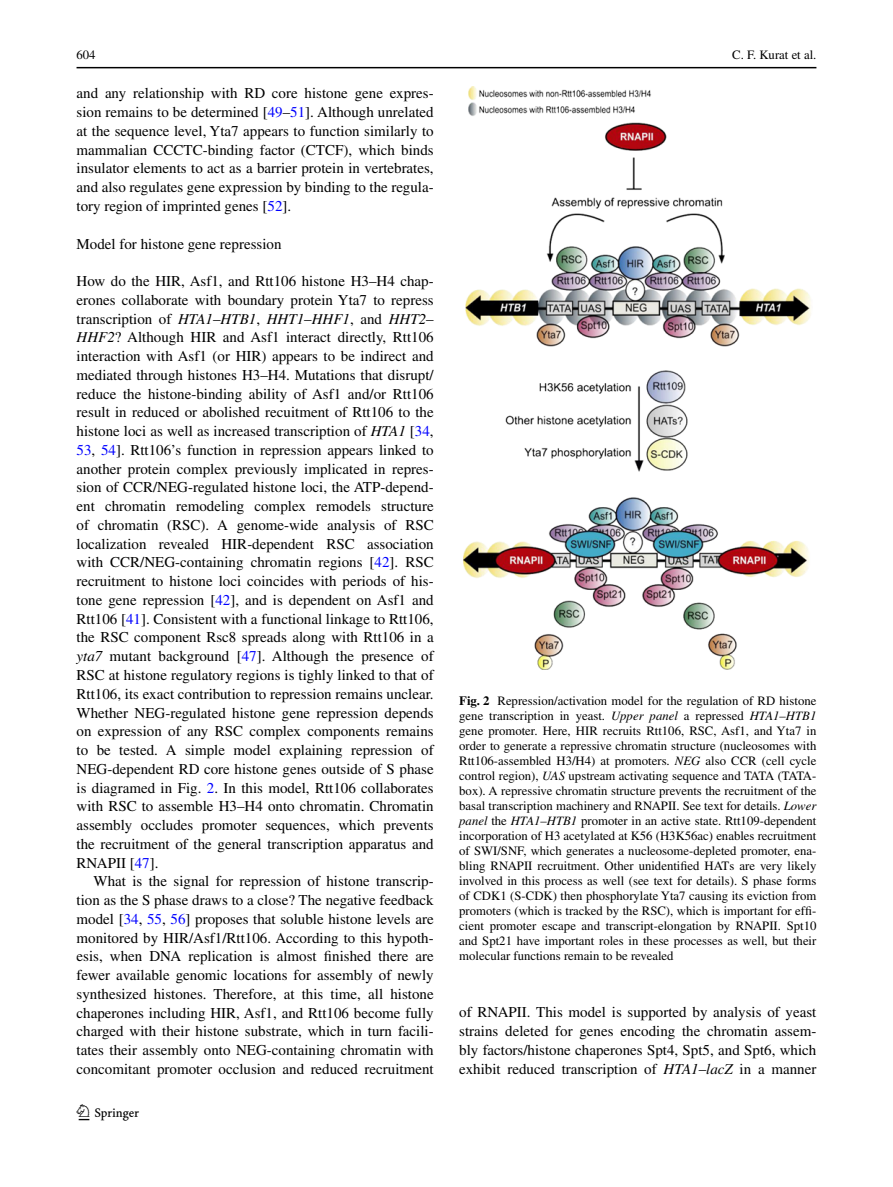
<style>
.page{position:relative;width:893px;height:1187px;background:#fff}
.page>*{position:absolute;margin:0;border:0;box-sizing:border-box;transform-origin:0 0}
.t1{font:22.5px "Springnew";color:#000}
.t2{font:15px/18.8px "Times";color:#000;text-align:justify}
.t3{font:12.75px/15px "Times";color:#000;text-align:justify}
.s1{color:#00f}
.s2{font-style:italic}
.s3{font-weight:700}
</style>
<div class="page">
<hr style="left:77px;top:67px;width:739px;height:1px;background:#000">
<img style="left:463px;top:87px;width:348px;height:582px">
<p class="t3" style="left:77px;top:48px;width:21px">604</p>
<p class="t3" style="left:732px;top:48px;width:86px">C. F. Kurat et al.</p>
<p class="t2" style="left:77px;top:84px;width:359px">and any relationship with RD core histone gene expres&shy;sion remains to be determined [<span class="s1">49</span>–<span class="s1">51</span>]. Although unrelated at the sequence level, Yta7 appears to function similarly to mammalian CCCTC-binding factor (CTCF), which binds insulator elements to act as a barrier protein in vertebrates, and also regulates gene expression by binding to the regula&shy;tory region of imprinted genes [<span class="s1">52</span>].</p>
<p class="t2" style="left:77px;top:234px;width:206px">Model for histone gene repression</p>
<p class="t2" style="left:77px;top:271px;width:359px">How do the HIR, Asf1, and Rtt106 histone H3–H4 chap&shy;erones collaborate with boundary protein Yta7 to repress transcription of <span class="s2">HTA1</span>–<span class="s2">HTB1</span>, <span class="s2">HHT1</span>–<span class="s2">HHF1</span>, and <span class="s2">HHT2</span>– <span class="s2">HHF2</span>? Although HIR and Asf1 interact directly, Rtt106 interaction with Asf1 (or HIR) appears to be indirect and mediated through histones H3–H4. Mutations that disrupt/ reduce the histone-binding ability of Asf1 and/or Rtt106 result in reduced or abolished recuitment of Rtt106 to the histone loci as well as increased transcription of <span class="s2">HTA1</span> [<span class="s1">34</span>, <span class="s1">53</span>, <span class="s1">54</span>]. Rtt106’s function in repression appears linked to another protein complex previously implicated in repres&shy;sion of CCR/NEG-regulated histone loci, the ATP-depend&shy;ent chromatin remodeling complex remodels structure of chromatin (RSC). A genome-wide analysis of RSC localization revealed HIR-dependent RSC association with CCR/NEG-containing chromatin regions [<span class="s1">42</span>]. RSC recruitment to histone loci coincides with periods of his&shy;tone gene repression [<span class="s1">42</span>], and is dependent on Asf1 and Rtt106 [<span class="s1">41</span>]. Consistent with a functional linkage to Rtt106, the RSC component Rsc8 spreads along with Rtt106 in a <span class="s2">yta7</span> mutant background [<span class="s1">47</span>]. Although the presence of RSC at histone regulatory regions is tighly linked to that of Rtt106, its exact contribution to repression remains unclear.<br>Whether NEG-regulated histone gene repression depends on expression of any RSC complex components remains to be tested. A simple model explaining repression of NEG-dependent RD core histone genes outside of S phase is diagramed in Fig. <span class="s1">2</span>. In this model, Rtt106 collaborates with RSC to assemble H3–H4 onto chromatin. Chromatin assembly occludes promoter sequences, which prevents the recruitment of the general transcription apparatus and RNAPII [<span class="s1">47</span>].</p>
<p class="t2" style="left:77px;top:871px;width:359px;text-indent:17px">What is the signal for repression of histone transcrip&shy;tion as the S phase draws to a close? The negative feedback model [<span class="s1">34</span>, <span class="s1">55</span>, <span class="s1">56</span>] proposes that soluble histone levels are monitored by HIR/Asf1/Rtt106. According to this hypoth&shy;esis, when DNA replication is almost finished there are fewer available genomic locations for assembly of newly synthesized histones. Therefore, at this time, all histone chaperones including HIR, Asf1, and Rtt106 become fully charged with their histone substrate, which in turn facili&shy;tates their assembly onto NEG-containing chromatin with concomitant promoter occlusion and reduced recruitment</p>
<h1 class="t1" style="left:79px;top:1104px;width:62px">1 3</h1>
<p class="t3" style="left:459px;top:693px;width:359px"><span class="s3">Fig. 2</span> Repression/activation model for the regulation of RD histone gene transcription in yeast. <span class="s2">Upper panel</span> a repressed <span class="s2">HTA1</span>–<span class="s2">HTB1 </span>gene promoter. Here, HIR recruits Rtt106, RSC, Asf1, and Yta7 in order to generate a repressive chromatin structure (nucleosomes with Rtt106-assembled H3/H4) at promoters. <span class="s2">NEG</span> also CCR (cell cycle control region), <span class="s2">UAS</span> upstream activating sequence and TATA (TATA&shy;box). A repressive chromatin structure prevents the recruitment of the basal transcription machinery and RNAPII. See text for details. <span class="s2">Lower panel</span> the <span class="s2">HTA1</span>–<span class="s2">HTB1</span> promoter in an active state. Rtt109-dependent incorporation of H3 acetylated at K56 (H3K56ac) enables recruitment of SWI/SNF, which generates a nucleosome-depleted promoter, ena&shy;bling RNAPII recruitment. Other unidentified HATs are very likely involved in this process as well (see text for details). S phase forms of CDK1 (S-CDK) then phosphorylate Yta7 causing its eviction from promoters (which is tracked by the RSC), which is important for effi&shy;cient promoter escape and transcript-elongation by RNAPII. Spt10 and Spt21 have important roles in these processes as well, but their molecular functions remain to be revealed</p>
<p class="t2" style="left:459px;top:1002px;width:359px">of RNAPII. This model is supported by analysis of yeast strains deleted for genes encoding the chromatin assem&shy;bly factors/histone chaperones Spt4, Spt5, and Spt6, which exhibit reduced transcription of <span class="s2">HTA1</span>–<span class="s2">lacZ</span> in a manner</p>
</div>
